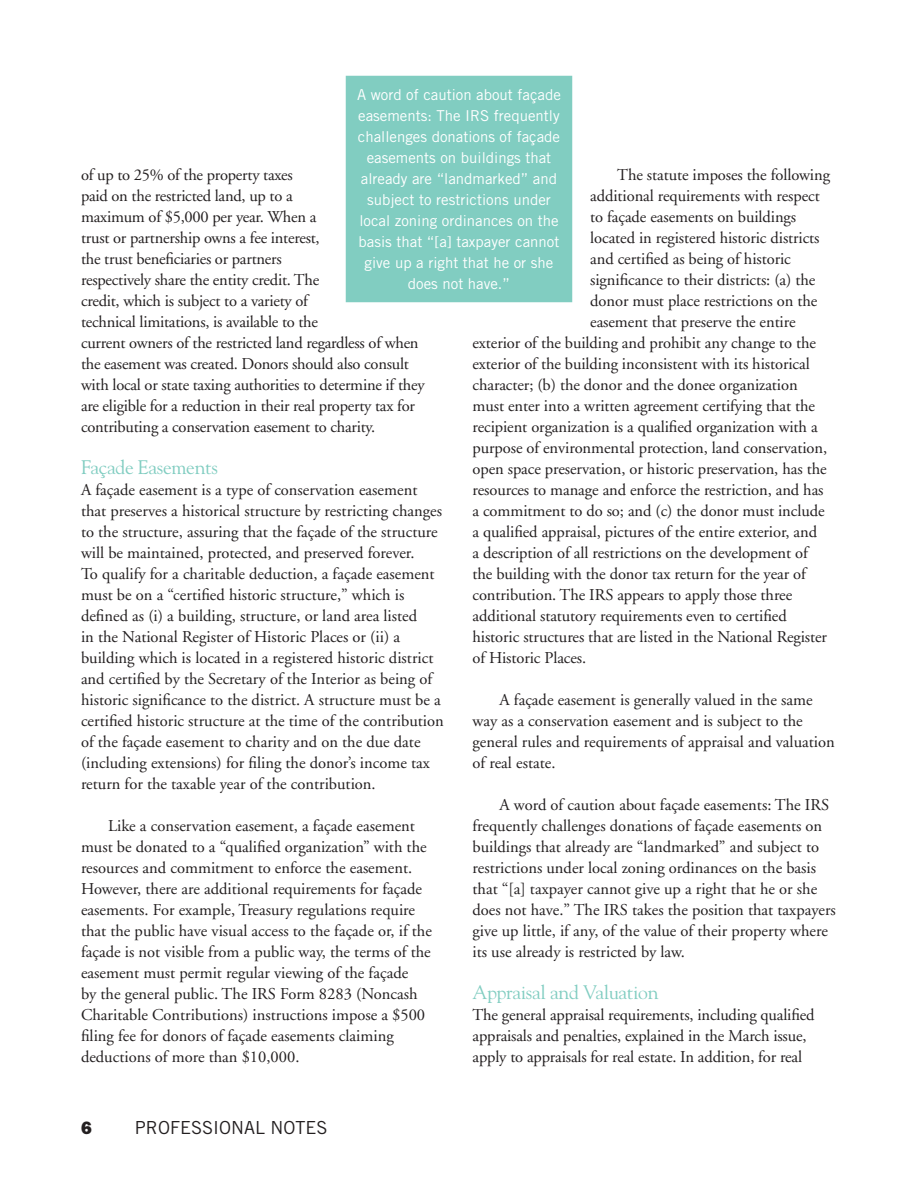
<style>
.page{position:relative;width:918px;height:1188px;background:#fff}
.page>*{position:absolute;margin:0;border:0;box-sizing:border-box;transform-origin:0 0}
.Subhead_big{font:19.5px "Goudy";letter-spacing:-.015em;color:#81cdc1}
.t1{font:18px "Trade Gothic";color:#231f20}
.t2{font:800 18px "Franklin Gothic";color:#231f20}
.text_with_indent{font:16.5px/21px "Adobe Garamond";letter-spacing:-.005em;color:#231f20}
.text{font:16.5px/21px "Adobe Garamond";color:#231f20}
.box_text{font:15px/21px "Trade Gothic";color:#fff}
</style>
<div class="page">
<div style="left:351px;top:81px;width:216px;height:216px;background:#81cdc1"></div>
<div style="left:346px;top:76px;width:226px;height:226px;border:10px solid #81cdc1"></div>
<p class="box_text" style="left:357px;top:84px;width:205px">A word of caution about façade easements: The IRS</p>
<p class="box_text" style="left:494px;top:105px;width:67px">frequently</p>
<p class="box_text" style="left:358px;top:126px;width:204px">challenges donations of façade</p>
<p class="box_text" style="left:367px;top:147px;width:186px">easements on buildings that</p>
<p class="box_text" style="left:361px;top:168px;width:198px">already are “landmarked” and</p>
<p class="box_text" style="left:367px;top:189px;width:185px">subject to restrictions under</p>
<p class="box_text" style="left:359px;top:210px;width:201px">local zoning ordinances on the</p>
<p class="box_text" style="left:359px;top:231px;width:202px">basis that “[a] taxpayer cannot</p>
<p class="box_text" style="left:365px;top:252px;width:190px">give up a right that he or she</p>
<p class="box_text" style="left:408px;top:273px;width:104px">does not have.”</p>
<p class="text_with_indent" style="left:81px;top:165px;width:345px">of up to 25% of the property taxes<br>paid on the restricted land, up to a<br>maximum of $5,000 per year. When a<br>trust or partnership owns a fee interest,<br>the trust beneficiaries or partners<br>respectively share the entity credit. The<br>credit, which is subject to a variety of<br>technical limitations, is available to the<br>current owners of the restricted land regardless of when the easement was created. Donors should also consult with local or state taxing authorities to determine if they are eligible for a reduction in their real property tax for contributing a conservation easement to charity.</p>
<p class="Subhead_big" style="left:81px;top:455px;width:138px">Façade Easements</p>
<p class="text" style="left:81px;top:480px;width:364px">A façade easement is a type of conservation easement that preserves a historical structure by restricting changes to the structure, assuring that the façade of the structure will be maintained, protected, and preserved forever.<br>To qualify for a charitable deduction, a façade easement must be on a “certified historic structure,” which is defined as (i) a building, structure, or land area listed<br>in the National Register of Historic Places or (ii) a building which is located in a registered historic district and certified by the Secretary of the Interior as being of historic significance to the district. A structure must be a certified historic structure at the time of the contribution of the façade easement to charity and on the due date (including extensions) for filing the donor’s income tax return for the taxable year of the contribution.</p>
<p class="text_with_indent" style="left:81px;top:816px;width:353px;text-indent:27px">Like a conservation easement, a façade easement must be donated to a “qualified organization” with the resources and commitment to enforce the easement.<br>However, there are additional requirements for façade easements. For example, Treasury regulations require that the public have visual access to the façade or, if the façade is not visible from a public way, the terms of the easement must permit regular viewing of the façade<br>by the general public. The IRS Form 8283 (Noncash Charitable Contributions) instructions impose a $500 filing fee for donors of façade easements claiming deductions of more than $10,000.</p>
<p class="text_with_indent" style="left:617px;top:165px;width:214px">The statute imposes the following</p>
<p class="text_with_indent" style="left:590px;top:186px;width:231px">additional requirements with respect</p>
<p class="text_with_indent" style="left:590px;top:207px;width:208px">to façade easements on buildings</p>
<p class="text_with_indent" style="left:590px;top:228px;width:231px">located in registered historic districts</p>
<p class="text_with_indent" style="left:590px;top:249px;width:202px">and certified as being of historic</p>
<p class="text_with_indent" style="left:590px;top:270px;width:227px">significance to their districts: (a) the</p>
<p class="text_with_indent" style="left:590px;top:291px;width:229px">donor must place restrictions on the</p>
<p class="text_with_indent" style="left:590px;top:312px;width:207px">easement that preserve the entire</p>
<p class="text_with_indent" style="left:472px;top:333px;width:345px">exterior of the building and prohibit any change to the</p>
<p class="text_with_indent" style="left:472px;top:354px;width:339px">exterior of the building inconsistent with its historical</p>
<p class="text_with_indent" style="left:472px;top:375px;width:327px">character; (b) the donor and the donee organization</p>
<p class="text_with_indent" style="left:472px;top:396px;width:344px">must enter into a written agreement certifying that the</p>
<p class="text_with_indent" style="left:472px;top:417px;width:347px">recipient organization is a qualified organization with a</p>
<p class="text_with_indent" style="left:472px;top:438px;width:356px">purpose of environmental protection, land conservation,</p>
<p class="text_with_indent" style="left:472px;top:459px;width:356px">open space preservation, or historic preservation, has the</p>
<p class="text_with_indent" style="left:472px;top:480px;width:353px">resources to manage and enforce the restriction, and has</p>
<p class="text_with_indent" style="left:472px;top:501px;width:354px">a commitment to do so; and (c) the donor must include</p>
<p class="text_with_indent" style="left:472px;top:522px;width:346px">a qualified appraisal, pictures of the entire exterior, and</p>
<p class="text_with_indent" style="left:472px;top:543px;width:337px">a description of all restrictions on the development of</p>
<p class="text_with_indent" style="left:472px;top:564px;width:335px">the building with the donor tax return for the year of</p>
<p class="text_with_indent" style="left:472px;top:585px;width:321px">contribution. The IRS appears to apply those three</p>
<p class="text_with_indent" style="left:472px;top:606px;width:316px">additional statutory requirements even to certified</p>
<p class="text_with_indent" style="left:472px;top:627px;width:356px">historic structures that are listed in the National Register</p>
<p class="text_with_indent" style="left:472px;top:648px;width:115px">of Historic Places.</p>
<p class="text_with_indent" style="left:472px;top:690px;width:364px;text-indent:27px">A façade easement is generally valued in the same way as a conservation easement and is subject to the general rules and requirements of appraisal and valuation of real estate.</p>
<p class="text_with_indent" style="left:472px;top:795px;width:365px;text-indent:27px">A word of caution about façade easements: The IRS frequently challenges donations of façade easements on buildings that already are “landmarked” and subject to restrictions under local zoning ordinances on the basis that “[a] taxpayer cannot give up a right that he or she does not have.” The IRS takes the position that taxpayers give up little, if any, of the value of their property where its use already is restricted by law.</p>
<p class="Subhead_big" style="left:472px;top:980px;width:188px">Appraisal and Valuation</p>
<p class="text" style="left:472px;top:1005px;width:344px">The general appraisal requirements, including qualified appraisals and penalties, explained in the March issue, apply to appraisals for real estate. In addition, for real</p>
<p class="t2" style="left:81px;top:1118px;width:12px">6</p>
<p class="t1" style="left:135px;top:1117px;width:194px">professional Notes</p>
</div>
